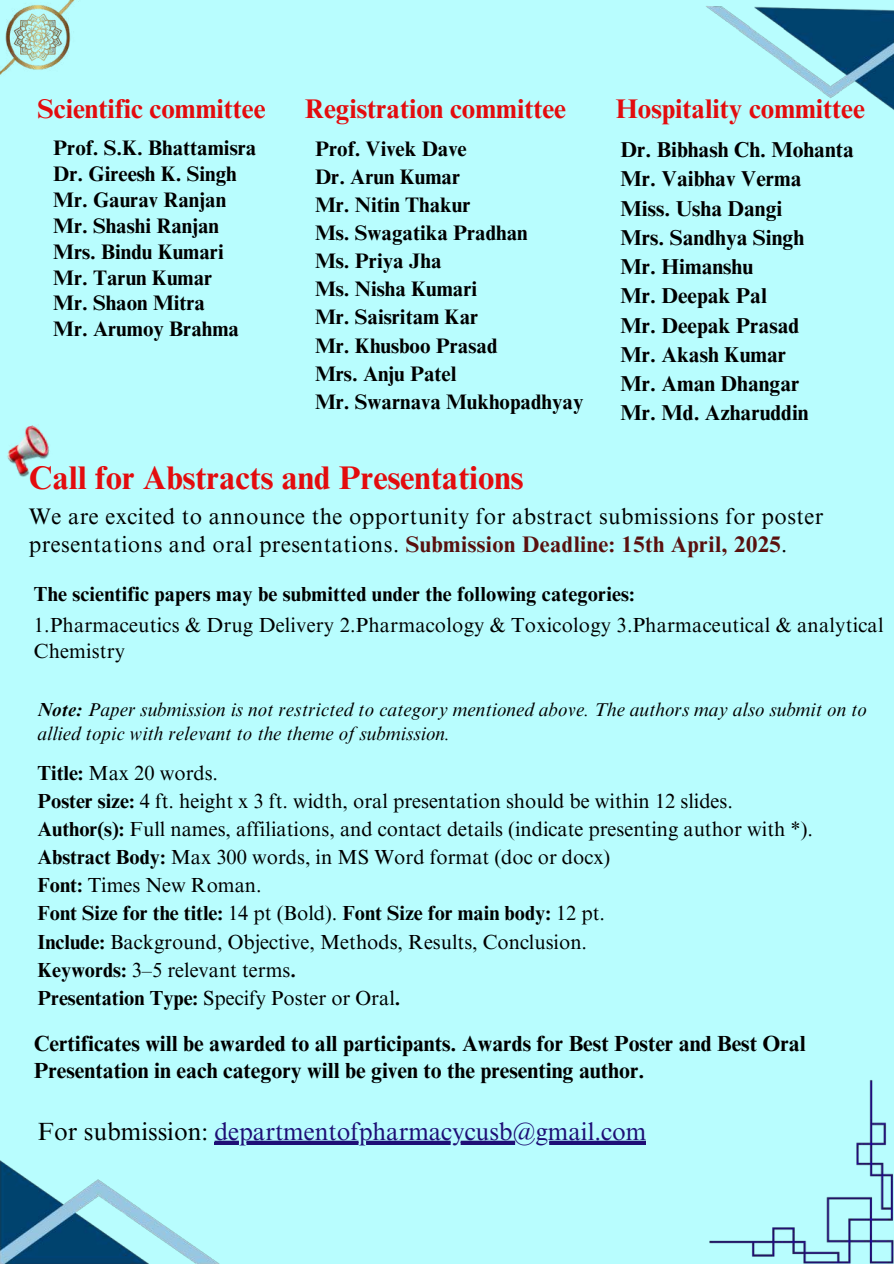
<style>
.page{position:relative;width:894px;height:1264px;background:#fff}
.page>*{position:absolute;margin:0;border:0;box-sizing:border-box;transform-origin:0 0}
.t1{font:700 32.7px "Times NRMT Pro";color:#e30c0e}
.t2{font:700 27px "Times NRMT Pro";color:#e30c0e}
.t3{font:24.9px "Times NRMT Pro";color:#1e0f76}
.t4{font:22.5px/28.2px "Times NRMT Pro";letter-spacing:.02em;color:#000}
.t5{font:700 21.9px/27px "Times NRMT Pro";color:#000}
.t6{font:700 21.6px/29.2px "Times NRMT Pro";color:#000}
.t7{font:700 21px/28.2px "Times NRMT Pro";color:#000}
.t8{font:20.4px/28.2px "Times NRMT Pro";color:#000}
.t9{font:700 20.4px "Times NRMT Pro";letter-spacing:.01em;color:#000}
.t10{font:italic 18.9px/23.7px "Times NRMT Pro";letter-spacing:.005em;color:#000}
.s1{font-weight:700;color:#59100e}
.s2{font-weight:700}
.s3{color:#000}
</style>
<div class="page">
<div style="left:0;top:0;width:893px;height:1263px;background:#b8fdfe"></div>
<img style="left:7px;top:425px;width:43px;height:52px">
<img style="left:0;top:0;width:75px;height:75px">
<img style="left:0;top:1160px;width:219px;height:103px">
<svg style="left:214px;top:1140px;width:432px;height:2px"></svg>
<img style="left:709px;top:1080px;width:184px;height:183px">
<img style="left:706px;top:6px;width:187px;height:104px">
<hr style="left:214px;top:1142px;width:432px;height:2px;background:#1e0f76">
<h2 class="t2" style="left:38px;top:98px;width:229px">Scientific committee</h2>
<h2 class="t2" style="left:304px;top:98px;width:263px">Registration committee</h2>
<h2 class="t2" style="left:615px;top:98px;width:251px">Hospitality committee</h2>
<p class="t6" style="left:620px;top:138px;width:235px">Dr. Bibhash Ch. Mohanta<br>Mr. Vaibhav Verma<br>Miss. Usha Dangi<br>Mrs. Sandhya Singh<br>Mr. Himanshu<br>Mr. Deepak Pal<br>Mr. Deepak Prasad<br>Mr. Akash Kumar<br>Mr. Aman Dhangar<br>Mr. Md. Azharuddin</p>
<p class="t7" style="left:53px;top:138px;width:204px;line-height:25.8px">Prof. S.K. Bhattamisra<br>Dr. Gireesh K. Singh<br>Mr. Gaurav Ranjan<br>Mr. Shashi Ranjan<br>Mrs. Bindu Kumari<br>Mr. Tarun Kumar<br>Mr. Shaon Mitra<br>Mr. Arumoy Brahma</p>
<p class="t7" style="left:315px;top:137px;width:270px">Prof. Vivek Dave<br>Dr. Arun Kumar<br>Mr. Nitin Thakur<br>Ms. Swagatika Pradhan<br>Ms. Priya Jha<br>Ms. Nisha Kumari<br>Mr. Saisritam Kar<br>Mr. Khusboo Prasad<br>Mrs. Anju Patel<br>Mr. Swarnava Mukhopadhyay</p>
<h1 class="t1" style="left:29px;top:466px;width:496px">Call for Abstracts and Presentations</h1>
<p class="t4" style="left:29px;top:505px;width:796px">We are excited to announce the opportunity for abstract submissions for poster presentations and oral presentations. <span class="s1">Submission Deadline: 15th April, 2025</span>.</p>
<p class="t9" style="left:34px;top:586px;width:602px">The scientific papers may be submitted under the following categories:</p>
<p class="t8" style="left:34px;top:614px;width:850px;line-height:25.8px">1.Pharmaceutics &amp; Drug Delivery 2.Pharmacology &amp; Toxicology 3.Pharmaceutical &amp; analytical<br>Chemistry</p>
<p class="t10" style="left:38px;top:700px;width:830px"><span class="s2">Note:</span> Paper submission is not restricted to category mentioned above. The authors may also submit on to allied topic with relevant to the theme of submission.</p>
<p class="t8" style="left:38px;top:761px;width:776px"><span class="s2">Title:</span> Max 20 words.<br><span class="s2">Poster size:</span> 4 ft. height x 3 ft. width, oral presentation should be within 12 slides.<br><span class="s2">Author(s):</span> Full names, affiliations, and contact details (indicate presenting author with *).<br><span class="s2">Abstract Body:</span> Max 300 words, in MS Word format (doc or docx)<br><span class="s2">Font:</span> Times New Roman.<br><span class="s2">Font Size for the title:</span> 14 pt (Bold). <span class="s2">Font Size for main body:</span> 12 pt.<br><span class="s2">Include:</span> Background, Objective, Methods, Results, Conclusion.<br><span class="s2">Keywords:</span> 3–5 relevant terms<span class="s2">.<br>Presentation Type:</span> Specify Poster or Oral<span class="s2">.</span></p>
<p class="t5" style="left:34px;top:1032px;width:773px">Certificates will be awarded to all participants. Awards for Best Poster and Best Oral<br>Presentation in each category will be given to the presenting author.</p>
<p class="t3" style="left:38px;top:1122px;width:610px"><span class="s3">For submission:</span> departmentofpharmacycusb@gmail.com</p>
</div>
